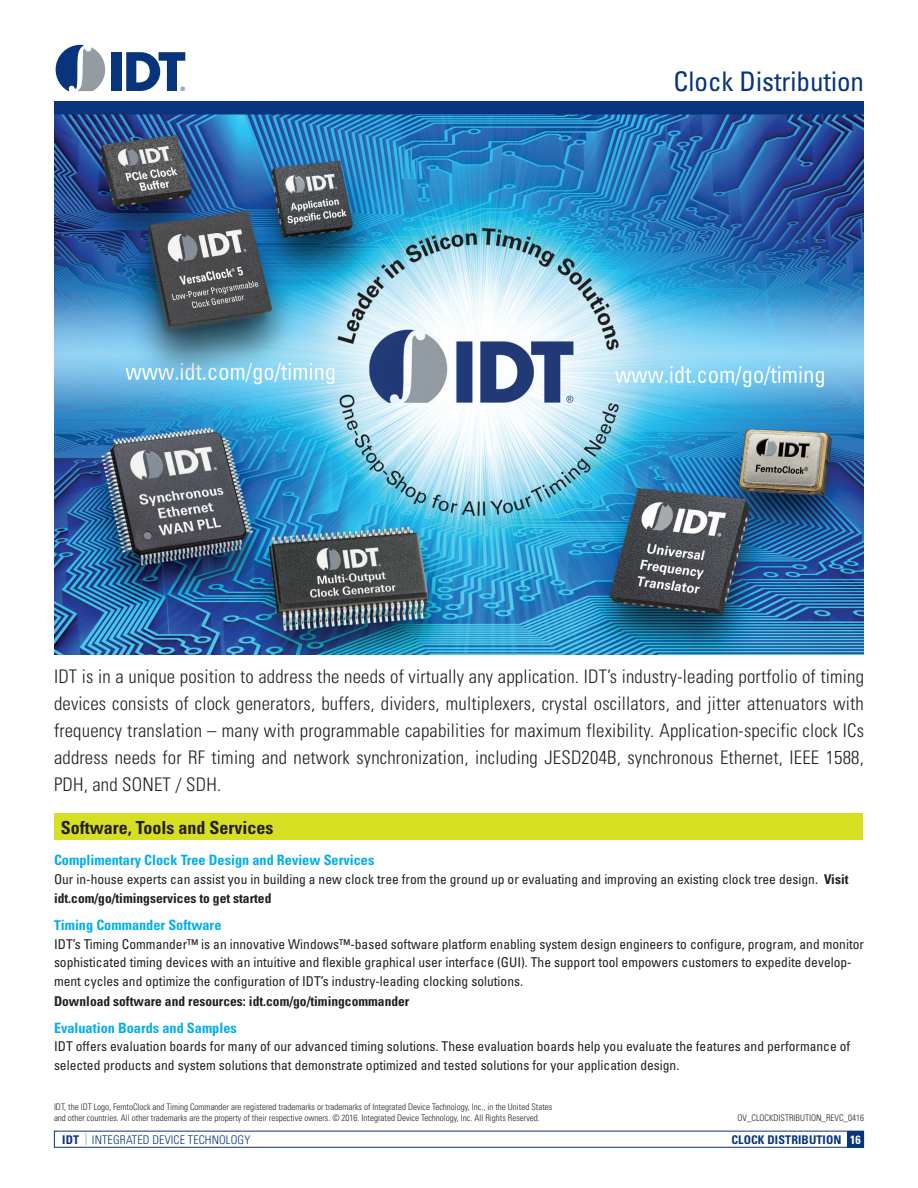
<style>
.page{position:relative;width:918px;height:1188px;background:#fff}
.page>*{position:absolute;margin:0;border:0;box-sizing:border-box;transform-origin:0 0}
.Main_Subtitle{font:condensed 27px "Univers";color:#08347b}
.t1{font:300 condensed 18.75px/27px "Univers";letter-spacing:.01em;color:#231f20;text-align:justify}
.t2{font:700 condensed 18px "Univers";color:#231f20}
.t3{font:700 condensed 14.25px "Univers";color:#00aeef}
.t4{font:condensed 13.5px/18.8px "Univers";color:#231f20}
.t5{font:700 condensed 13.5px "Univers";color:#231f20}
.Main_Subtitle-2{font:300 condensed 12px "Univers";letter-spacing:.01em;color:#08347b}
.Main_Subtitle-3{font:700 condensed 12px "Univers";letter-spacing:.01em;color:#08347b}
.Main_Subtitle-4{font:700 condensed 12px "Univers";color:#fff}
.t6{font:300 condensed 9px "Univers";color:#231f20}
.t7{font:5.85px "Arial";color:#08347b}
.s1{font-weight:700}
.s2{font-size:13.5px}
.s3{color:#939598}
</style>
<div class="page">
<img style="left:54px;top:114px;width:810px;height:540px">
<div style="left:54px;top:1131px;width:810px;height:17px;border:1px solid #08347b"></div>
<div style="left:111px;top:52px;width:10px;height:39px;background:#08347b"></div>
<svg style="left:126px;top:52px;width:59px;height:39px"></svg>
<svg style="left:56px;top:45px;width:49px;height:46px"></svg>
<div style="left:847px;top:1131px;width:17px;height:17px;background:#08347b"></div>
<div style="left:54px;top:813px;width:808px;height:27px;background:#d6df21"></div>
<div style="left:54px;top:101px;width:810px;height:13px;background:#08347b"></div>
<p class="t7" style="left:181px;top:85px;width:6px">®</p>
<p class="Main_Subtitle" style="left:674px;top:64px;width:192px">Clock Distribution</p>
<p class="t1" style="left:54px;top:663px;width:812px">IDT is in a unique position to address the needs of virtually any application. IDT’s industry-leading portfolio of timing devices consists of clock generators, buffers, dividers, multiplexers, crystal oscillators, and jitter attenuators with frequency translation – many with programmable capabilities for maximum flexibility. Application-specific clock ICs address needs for RF timing and network synchronization, including JESD204B, synchronous Ethernet, IEEE 1588, PDH, and SONET / SDH.</p>
<p class="t2" style="left:61px;top:817px;width:214px">Software, Tools and Services</p>
<p class="t3" style="left:54px;top:852px;width:322px">Complimentary Clock Tree Design and Review Services</p>
<p class="t4" style="left:54px;top:870px;width:796px">Our in-house experts can assist you in building a new clock tree from the ground up or evaluating and improving an existing clock tree design. <span class="s1">Visit idt.com/go/timingservices to get started</span></p>
<p class="t3" style="left:54px;top:916px;width:169px"><span class="s2">T</span>iming Commander Software</p>
<p class="t4" style="left:54px;top:934px;width:812px">IDT’s Timing Commander™ is an innovative Windows™-based software platform enabling system design engineers to configure, program, and monitor sophisticated timing devices with an intuitive and flexible graphical user interface (GUI). The support tool empowers customers to expedite develop&shy;ment cycles and optimize the configuration of IDT’s industry-leading clocking solutions.</p>
<p class="t5" style="left:54px;top:993px;width:357px">Download software and resources: idt.com/go/timingcommander</p>
<p class="t3" style="left:54px;top:1019px;width:184px">Evaluation Boards and Samples</p>
<p class="t4" style="left:54px;top:1037px;width:798px">IDT offers evaluation boards for many of our advanced timing solutions. These evaluation boards help you evaluate the features and performance of selected products and system solutions that demonstrate optimized and tested solutions for your application design.</p>
<p class="t6" style="left:54px;top:1101px;width:500px">IDT, the IDT Logo, FemtoClock and Timing Commander are registered trademarks or trademarks of Integrated Device Technology, Inc., in the United States</p>
<p class="t6" style="left:54px;top:1112px;width:487px">and other countries. All other trademarks are the property of their respective owners. © 2016. Integrated Device Technology, Inc. All Rights Reserved.</p>
<p class="t6" style="left:738px;top:1112px;width:128px">OV_CLOCKDISTRIBUTION_REVC_0416</p>
<p class="Main_Subtitle-4" style="left:850px;top:1133px;width:12px">16</p>
<p class="Main_Subtitle-2" style="left:62px;top:1133px;width:190px"><span class="s1">IDT</span> <span class="s3">|</span> INTEGRATED DEVICE TECHNOLOGY</p>
<p class="Main_Subtitle-3" style="left:731px;top:1132px;width:112px">CLOCK DISTRIBUTION</p>
</div>
